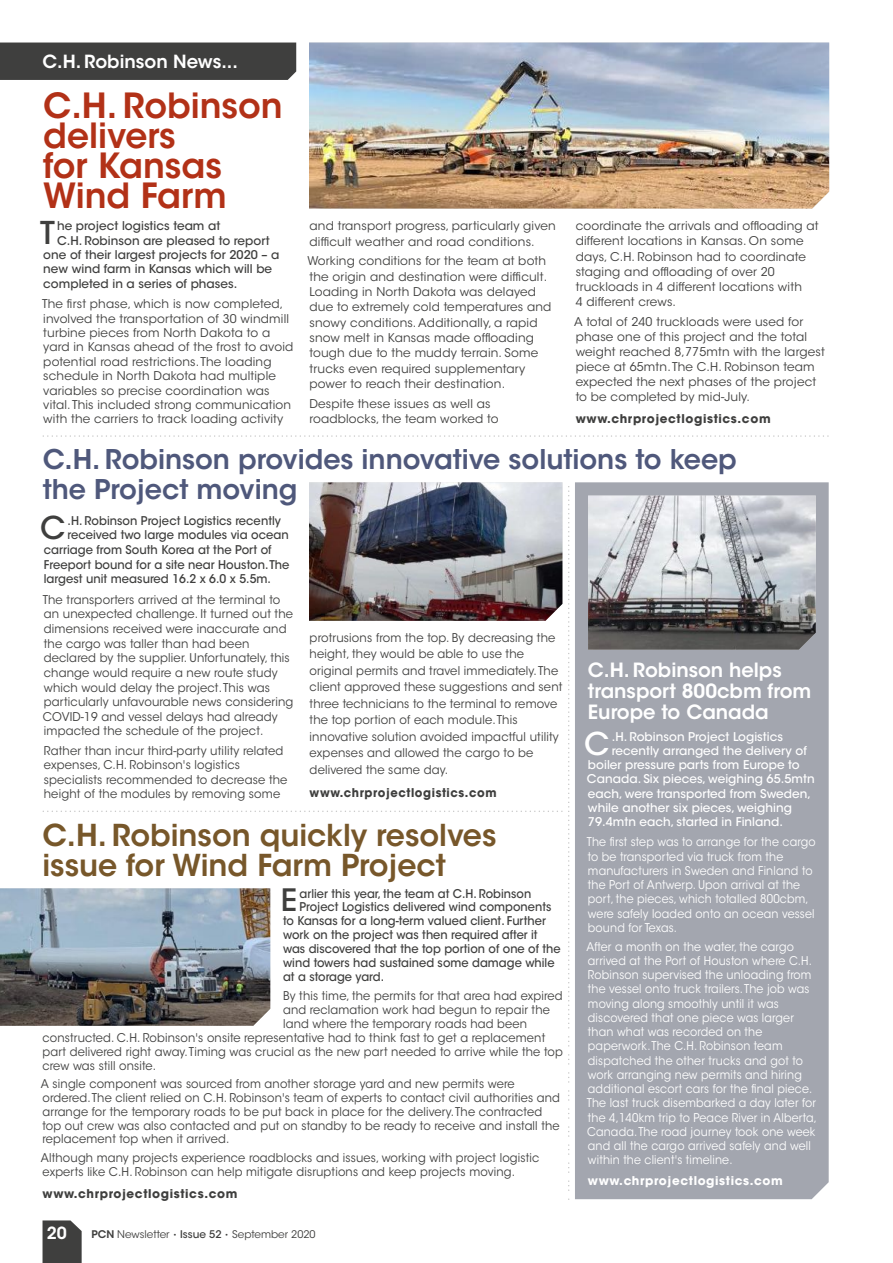
<style>
.page{position:relative;width:893px;height:1263px;background:#fff}
.page>*{position:absolute;margin:0;border:0;box-sizing:border-box;transform-origin:0 0}
.t1{font:600 34.5px/30px "ITC Avant Garde Std";color:#b23117}
.t2{font:500 31.2px "ITC Avant Garde Std";color:#3f3f3e}
.t3{font:500 31.2px "ITC Avant Garde Std";color:#fff}
.t4{font:500 30.6px "ITC Avant Garde Std";color:#3f3f3e}
.t5{font:600 30px/30px "ITC Avant Garde Std";color:#77572a}
.t6{font:600 27px/30px "ITC Avant Garde Std";color:#4f587b}
.t7{font:600 19.5px/21px "ITC Avant Garde Std";color:#fff}
.t8{font:600 18px "ITC Avant Garde Std";color:#fff}
.t9{font:600 16.65px "ITC Avant Garde Std";color:#fff}
.t10{font:12px/15.3px "ITC Avant Garde Std";letter-spacing:.015em;color:#3f3f3e}
.t11{font:12px/14.5px "ITC Avant Garde Std";letter-spacing:.015em;color:#3f3f3e;scale:.96 1}
.t12{font:12px/13.8px "ITC Avant Garde Std";letter-spacing:.015em;color:#3f3f3e;scale:.95 1}
.t13{font:12px/14.2px "ITC Avant Garde Std";letter-spacing:.015em;color:#fff;scale:.92 1}
.t14{font:500 12px "ITC Avant Garde Std";letter-spacing:.005em;color:#3f3f3e;scale:.95 1}
.t15{font:500 12px "ITC Avant Garde Std";letter-spacing:.005em;color:#fff}
.t16{font:500 12px "ITC Avant Garde Std";letter-spacing:.005em;color:#3f3f3e;scale:.96 1}
.t17{font:500 12px "ITC Avant Garde Std";letter-spacing:.005em;color:#3f3f3e}
.t18{font:700 12px "ITC Avant Garde Std";letter-spacing:.05em;color:#3f3f3e}
.t19{font:700 12px "ITC Avant Garde Std";letter-spacing:.05em;color:#3f3f3e;scale:.96 1}
.t20{font:700 12px "ITC Avant Garde Std";letter-spacing:.05em;color:#fff}
.t21{font:10.5px "ITC Avant Garde Std";color:#3f3f3e}
.s1{font-weight:600}
.s2{font-weight:700;font-size:6px}
.s3{font-weight:500}
</style>
<div class="page">
<svg style="left:43px;top:1220px;width:39px;height:43px;background:#494948"></svg>
<div style="left:0;top:43px;width:296px;height:37px;background:#3f3f3e"></div>
<img style="left:309px;top:43px;width:520px;height:166px">
<img style="left:309px;top:482px;width:253px;height:139px">
<svg style="left:43px;top:435px;width:786px;height:2px"></svg>
<svg style="left:43px;top:810px;width:519px;height:2px"></svg>
<svg style="left:568px;top:486px;width:1px;height:713px"></svg>
<div style="left:575px;top:482px;width:254px;height:717px;background:#a3a6af"></div>
<img style="left:588px;top:496px;width:228px;height:154px">
<img style="left:0;top:888px;width:270px;height:138px">
<h3 class="t8" style="left:43px;top:55px;width:197px">C.H. Robinson News...</h3>
<h1 class="t1" style="left:43px;top:95px;width:241px">C.H. Robinson delivers<br>for Kansas<br>Wind Farm</h1>
<h2 class="t2" style="left:40px;top:221px;width:16px">T</h2>
<p class="t17" style="left:57px;top:221px;width:165px">he project logistics team at</p>
<p class="t10" style="left:576px;top:220px;width:244px">coordinate the arrivals and offloading at different locations in Kansas. On some days, C.H. Robinson had to coordinate staging and offloading of over 20 truckloads in 4 different locations with<br>4 different crews.</p>
<p class="t10" style="left:574px;top:315px;width:252px">A total of 240 truckloads were used for phase one of this project and the total weight reached 8,775mtn with the largest piece at 65mtn.The C.H. Robinson team expected the next phases of the project to be completed by mid-July.</p>
<p class="t18" style="left:576px;top:414px;width:196px">www.chrprojectlogistics.com</p>
<h3 class="t6" style="left:43px;top:447px;width:696px">C.H. Robinson provides innovative solutions to keep the Project moving</h3>
<h2 class="t2" style="left:40px;top:516px;width:27px">C</h2>
<p class="t16" style="left:68px;top:516px;width:224px">.H. Robinson Project Logistics recently</p>
<p class="t10" style="left:309px;top:220px;width:248px">and transport progress, particularly given difficult weather and road conditions.</p>
<p class="t10" style="left:307px;top:255px;width:246px">Working conditions for the team at both the origin and destination were difficult.<br>Loading in North Dakota was delayed due to extremely cold temperatures and snowy conditions. Additionally, a rapid snow melt in Kansas made offloading tough due to the muddy terrain. Some trucks even required supplementary power to reach their destination.</p>
<p class="t10" style="left:309px;top:397px;width:191px">Despite these issues as well as roadblocks, the team worked to</p>
<p class="t17" style="left:57px;top:236px;width:214px">C.H. Robinson are pleased to report</p>
<p class="t17" style="left:43px;top:250px;width:238px">one of their largest projects for 2020 – a</p>
<p class="t17" style="left:43px;top:264px;width:230px">new wind farm in Kansas which will be</p>
<p class="t17" style="left:43px;top:279px;width:196px">completed in a series of phases.</p>
<p class="t10" style="left:42px;top:298px;width:253px;line-height:14.4px">The first phase, which is now completed, involved the transportation of 30 windmill turbine pieces from North Dakota to a yard in Kansas ahead of the frost to avoid potential road restrictions.The loading schedule in North Dakota had multiple variables so precise coordination was vital.This included strong communication with the carriers to track loading activity</p>
<p class="t16" style="left:68px;top:530px;width:232px">received two large modules via ocean</p>
<p class="t16" style="left:44px;top:545px;width:239px">carriage from South Korea at the Port of</p>
<p class="t16" style="left:44px;top:560px;width:257px">Freeport bound for a site near Houston.The</p>
<p class="t16" style="left:44px;top:574px;width:238px">largest unit measured 16.2 x 6.0 x 5.5m.</p>
<p class="t11" style="left:43px;top:594px;width:263px">The transporters arrived at the terminal to an unexpected challenge. It turned out the dimensions received were inaccurate and the cargo was taller than had been declared by the supplier. Unfortunately, this change would require a new route study which would delay the project.This was particularly unfavourable news considering COVID-19 and vessel delays had already impacted the schedule of the project.</p>
<p class="t11" style="left:44px;top:744px;width:255px">Rather than incur third-party utility related expenses, C.H. Robinson's logistics specialists recommended to decrease the height of the modules by removing some</p>
<p class="t11" style="left:310px;top:631px;width:265px;line-height:16.5px">protrusions from the top. By decreasing the height, they would be able to use the original permits and travel immediately.The client approved these suggestions and sent three technicians to the terminal to remove the top portion of each module.This innovative solution avoided impactful utility expenses and allowed the cargo to be delivered the same day.</p>
<p class="t19" style="left:310px;top:788px;width:196px">www.chrprojectlogistics.com</p>
<h3 class="t7" style="left:588px;top:662px;width:225px">C.H. Robinson helps transport 800cbm from<br>Europe to Canada</h3>
<h2 class="t3" style="left:584px;top:732px;width:27px">C</h2>
<p class="t15" style="left:612px;top:732px;width:173px">.H. Robinson Project Logistics</p>
<p class="t15" style="left:612px;top:746px;width:197px">recently arranged the delivery of</p>
<p class="t15" style="left:588px;top:760px;width:213px">boiler pressure parts from Europe to</p>
<p class="t15" style="left:587px;top:774px;width:229px">Canada. Six pieces, weighing 65.5mtn</p>
<p class="t15" style="left:588px;top:789px;width:225px">each, were transported from Sweden,</p>
<p class="t15" style="left:588px;top:803px;width:205px">while another six pieces, weighing</p>
<p class="t15" style="left:588px;top:817px;width:197px">79.4mtn each, started in Finland.</p>
<p class="t13" style="left:587px;top:836px;width:250px">The first step was to arrange for the cargo to be transported via truck from the manufacturers in Sweden and Finland to the Port of Antwerp. Upon arrival at the port, the pieces, which totalled 800cbm, were safely loaded onto an ocean vessel bound for Texas.</p>
<p class="t13" style="left:586px;top:941px;width:252px">After a month on the water, the cargo arrived at the Port of Houston where C.H.<br>Robinson supervised the unloading from the vessel onto truck trailers.The job was moving along smoothly until it was discovered that one piece was larger than what was recorded on the paperwork.The C.H. Robinson team dispatched the other trucks and got to work arranging new permits and hiring additional escort cars for the final piece.<br>The last truck disembarked a day later for the 4,140km trip to Peace River in Alberta, Canada.The road journey took one week and all the cargo arrived safely and well within the client's timeline.</p>
<p class="t20" style="left:588px;top:1176px;width:196px">www.chrprojectlogistics.com</p>
<h3 class="t5" style="left:43px;top:824px;width:455px">C.H. Robinson quickly resolves issue for Wind Farm Project</h3>
<h3 class="t4" style="left:281px;top:889px;width:18px">E</h3>
<p class="t14" style="left:300px;top:889px;width:245px">arlier this year, the team at C.H. Robinson</p>
<p class="t14" style="left:300px;top:902px;width:267px">Project Logistics delivered wind components</p>
<p class="t14" style="left:283px;top:916px;width:278px">to Kansas for a long-term valued client. Further</p>
<p class="t14" style="left:283px;top:930px;width:269px">work on the project was then required after it</p>
<p class="t14" style="left:283px;top:944px;width:294px">was discovered that the top portion of one of the</p>
<p class="t14" style="left:283px;top:958px;width:287px">wind towers had sustained some damage while</p>
<p class="t14" style="left:283px;top:972px;width:108px">at a storage yard.</p>
<p class="t12" style="left:283px;top:991px;width:296px">By this time, the permits for that area had expired</p>
<p class="t12" style="left:283px;top:1004px;width:282px">and reclamation work had begun to repair the</p>
<p class="t12" style="left:283px;top:1018px;width:258px">land where the temporary roads had been</p>
<p class="t12" style="left:43px;top:1032px;width:531px">constructed. C.H. Robinson's onsite representative had to think fast to get a replacement</p>
<p class="t12" style="left:43px;top:1046px;width:549px">part delivered right away.Timing was crucial as the new part needed to arrive while the top</p>
<p class="t12" style="left:43px;top:1060px;width:121px">crew was still onsite.</p>
<p class="t12" style="left:41px;top:1078px;width:548px">A single component was sourced from another storage yard and new permits were ordered.The client relied on C.H. Robinson's team of experts to contact civil authorities and arrange for the temporary roads to be put back in place for the delivery.The contracted top out crew was also contacted and put on standby to be ready to receive and install the replacement top when it arrived.</p>
<p class="t12" style="left:41px;top:1152px;width:526px">Although many projects experience roadblocks and issues, working with project logistic experts like C.H. Robinson can help mitigate disruptions and keep projects moving.</p>
<p class="t18" style="left:43px;top:1189px;width:196px">www.chrprojectlogistics.com</p>
<h3 class="t9" style="left:47px;top:1227px;width:22px">20</h3>
<p class="t21" style="left:91px;top:1230px;width:226px"><span class="s1">PCN</span> Newsletter <span class="s2">•</span> <span class="s3">Issue 52</span> <span class="s2">•</span> September 2020</p>
</div>
